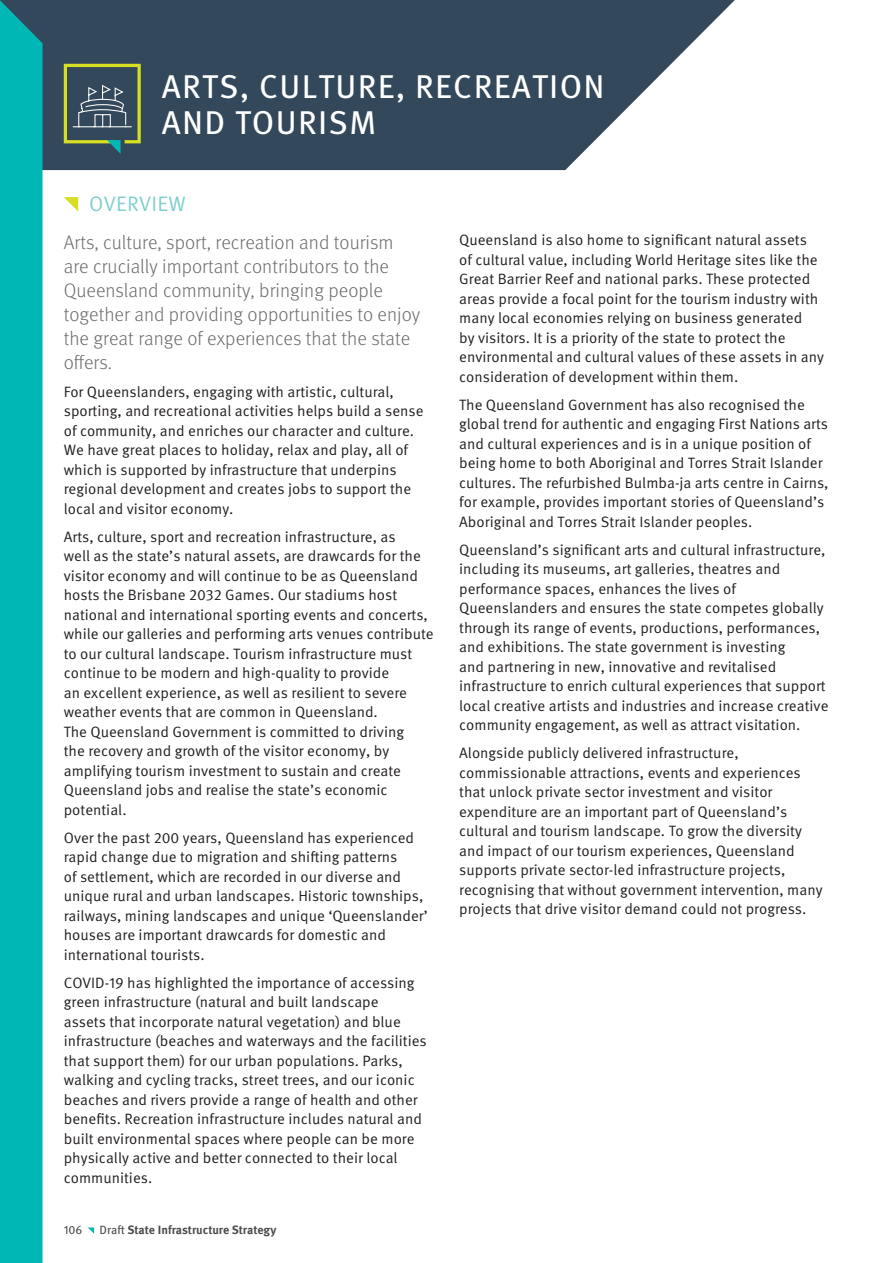
<style>
.page{position:relative;width:893px;height:1263px;background:#fff}
.page>*{position:absolute;margin:0;border:0;box-sizing:border-box;transform-origin:0 0}
.t1{font:33px/36px "Meta Pro";letter-spacing:.04em;color:#fff}
.t2{font:21px "Meta Pro Norm";letter-spacing:.01em;color:#81cfd0}
.t3{font:300 19.5px/24px "Meta Pro";color:#6c6d70}
.t4{font:15px/19.5px "Meta Pro Norm";color:#231f20}
.t5{font:700 12px "Meta Pro";letter-spacing:-.005em;color:#4b4c4d}
.t6{font:12px "Meta Pro";color:#4b4c4d}
.s1{font-weight:400}
</style>
<div class="page">
<svg style="left:43px;top:0;width:692px;height:170px;background:#4d5f6f"></svg>
<svg style="left:64px;top:64px;width:77px;height:90px;background:#52675d"></svg>
<svg style="left:64px;top:197px;width:14px;height:14px"></svg>
<div style="left:0;top:0;width:43px;height:1263px;background:#00b7b6"></div>
<svg style="left:88px;top:1227px;width:6px;height:7px"></svg>
<h1 class="t1" style="left:162px;top:66px;width:444px">ARTS, CULTURE, RECREATION<br>AND TOURISM</h1>
<h2 class="t2" style="left:89px;top:188px;width:98px">OVERVIEW</h2>
<h3 class="t3" style="left:64px;top:229px;width:358px">Arts, culture, sport, recreation and tourism are crucially important contributors to the Queensland community, bringing people together and providing opportunities to enjoy the great range of experiences that the state offers.</h3>
<p class="t4" style="left:64px;top:381px;width:361px">For Queenslanders, engaging with artistic, cultural, sporting, and recreational activities helps build a sense of community, and enriches our character and culture.<br>We have great places to holiday, relax and play, all of which is supported by infrastructure that underpins regional development and creates jobs to support the local and visitor economy.</p>
<p class="t4" style="left:64px;top:526px;width:371px">Arts, culture, sport and recreation infrastructure, as<br>well as the state’s natural assets, are drawcards for the visitor economy and will continue to be as Queensland hosts the Brisbane 2032 Games. Our stadiums host national and international sporting events and concerts, while our galleries and performing arts venues contribute to our cultural landscape. Tourism infrastructure must continue to be modern and high-quality to provide<br>an excellent experience, as well as resilient to severe weather events that are common in Queensland.<br>The Queensland Government is committed to driving<br>the recovery and growth of the visitor economy, by amplifying tourism investment to sustain and create Queensland jobs and realise the state’s economic potential.</p>
<p class="t4" style="left:64px;top:827px;width:365px">Over the past 200 years, Queensland has experienced rapid change due to migration and shifting patterns<br>of settlement, which are recorded in our diverse and unique rural and urban landscapes. Historic townships, railways, mining landscapes and unique ‘Queenslander’ houses are important drawcards for domestic and international tourists.</p>
<p class="t4" style="left:64px;top:972px;width:364px">COVID-19 has highlighted the importance of accessing green infrastructure (natural and built landscape<br>assets that incorporate natural vegetation) and blue infrastructure (beaches and waterways and the facilities that support them) for our urban populations. Parks, walking and cycling tracks, street trees, and our iconic beaches and rivers provide a range of health and other benefits. Recreation infrastructure includes natural and built environmental spaces where people can be more physically active and better connected to their local communities.</p>
<p class="t6" style="left:64px;top:1220px;width:20px">106</p>
<p class="t5" style="left:99px;top:1220px;width:179px"><span class="s1">Draft</span> State Infrastructure Strategy</p>
<p class="t4" style="left:459px;top:229px;width:366px">Queensland is also home to significant natural assets<br>of cultural value, including World Heritage sites like the Great Barrier Reef and national parks. These protected areas provide a focal point for the tourism industry with many local economies relying on business generated<br>by visitors. It is a priority of the state to protect the environmental and cultural values of these assets in any consideration of development within them.</p>
<p class="t4" style="left:459px;top:394px;width:371px">The Queensland Government has also recognised the global trend for authentic and engaging First Nations arts and cultural experiences and is in a unique position of being home to both Aboriginal and Torres Strait Islander cultures. The refurbished Bulmba-ja arts centre in Cairns, for example, provides important stories of Queensland’s Aboriginal and Torres Strait Islander peoples.</p>
<p class="t4" style="left:459px;top:539px;width:371px">Queensland’s significant arts and cultural infrastructure, including its museums, art galleries, theatres and performance spaces, enhances the lives of Queenslanders and ensures the state competes globally through its range of events, productions, performances, and exhibitions. The state government is investing<br>and partnering in new, innovative and revitalised infrastructure to enrich cultural experiences that support local creative artists and industries and increase creative community engagement, as well as attract visitation.</p>
<p class="t4" style="left:459px;top:742px;width:365px">Alongside publicly delivered infrastructure, commissionable attractions, events and experiences that unlock private sector investment and visitor expenditure are an important part of Queensland’s cultural and tourism landscape. To grow the diversity and impact of our tourism experiences, Queensland supports private sector-led infrastructure projects, recognising that without government intervention, many projects that drive visitor demand could not progress.</p>
</div>
